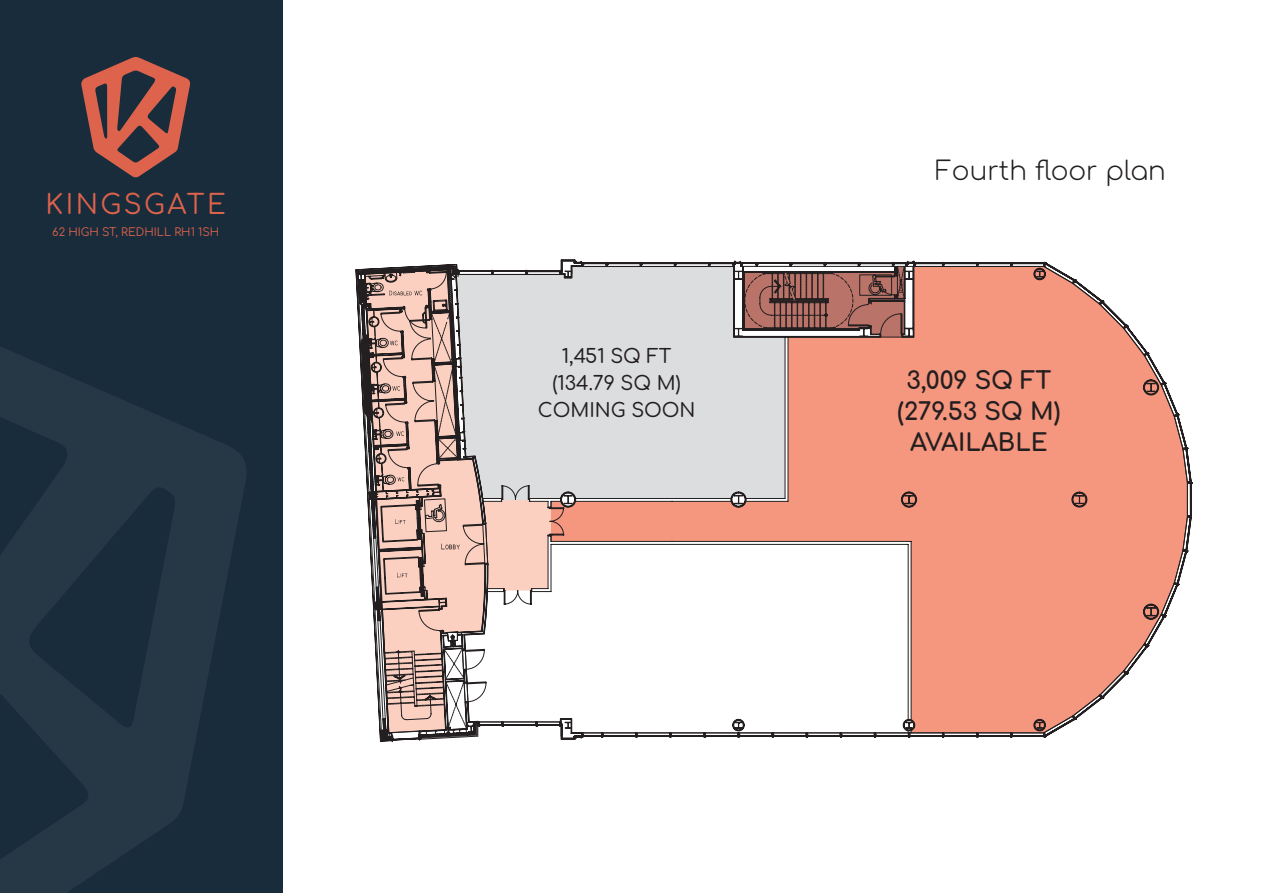
<style>
.page{position:relative;width:1263px;height:893px;background:#fff}
.page>*{position:absolute;margin:0;border:0;box-sizing:border-box;transform-origin:0 0}
.t1{font:27.15px "Comfortaa";letter-spacing:.09em;color:#dd634c}
.t2{font:300 26.25px "Comfortaa";color:#231f20}
.t3{font:700 24.15px "Comfortaa";color:#231f20}
.t4{font:500 19.2px "Comfortaa";color:#231f20}
.t5{font:11.1px "Comfortaa";color:#dd634c}
</style>
<div class="page">
<div style="left:0;top:0;width:282px;height:893px;background:#192c3b"></div>
<svg style="left:81px;top:57px;width:110px;height:121px"></svg>
<svg style="left:356px;top:259px;width:836px;height:483px"></svg>
<svg style="left:0;top:347px;width:246px;height:546px;fill:#263846"></svg>
<p class="t1" style="left:46px;top:179px;width:182px">KINGSGATE</p>
<p class="t5" style="left:52px;top:222px;width:168px">62 HIGH ST, REDHILL RH1 1SH</p>
<p class="t4" style="left:562px;top:339px;width:111px">1,451 SQ FT</p>
<p class="t4" style="left:552px;top:366px;width:130px">(134.79 SQ M)</p>
<p class="t4" style="left:538px;top:392px;width:159px">COMING SOON</p>
<p class="t2" style="left:935px;top:147px;width:232px">Fourth floor plan</p>
<p class="t3" style="left:906px;top:358px;width:147px">3,009 SQ FT</p>
<p class="t3" style="left:897px;top:389px;width:164px">(279.53 SQ M)</p>
<p class="t3" style="left:910px;top:420px;width:139px">AVAILABLE</p>
</div>
